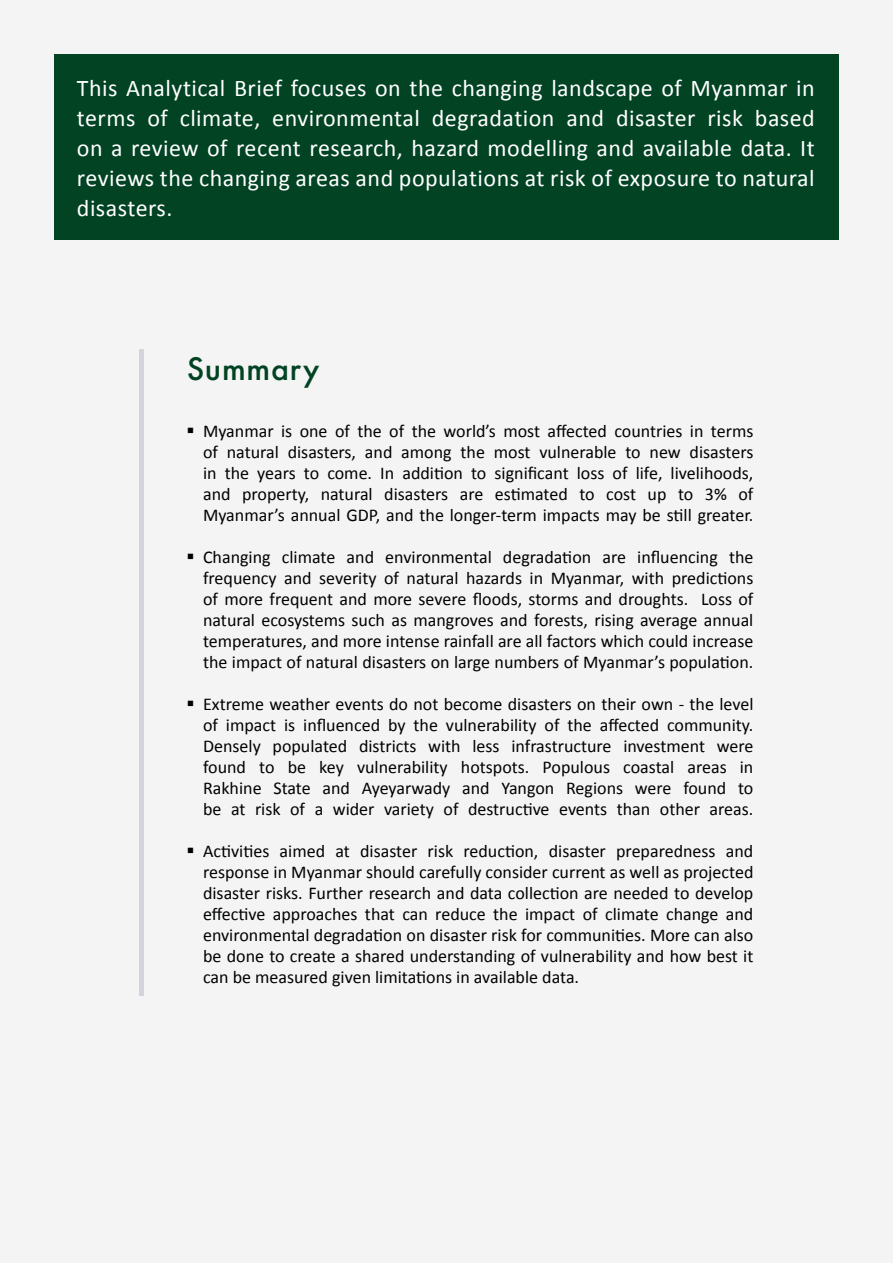
<style>
.page{position:relative;width:893px;height:1263px;background:#f4f4f4}
.page>*{position:absolute;margin:0;border:0;box-sizing:border-box;transform-origin:0 0}
.t1{font:500 30px "Futura";letter-spacing:.025em;color:#014323}
.t2{font:24px/30px "Calibri";letter-spacing:.02em;color:#fff;text-align:justify}
.t3{font:18px/21px "Calibri";color:#000101;text-align:justify}
</style>
<div class="page">
<div style="left:54px;top:54px;width:785px;height:185px;background:#014323"></div>
<hr style="left:140px;top:349px;width:4px;height:647px;background:#d3d3dc">
<p class="t2" style="left:77px;top:72px;width:739px">This Analytical Brief focuses on the changing landscape of Myanmar in terms of climate, environmental degradation and disaster risk based on a review of recent research, hazard modelling and available data. It reviews the changing areas and populations at risk of exposure to natural disasters.</p>
<h1 class="t1" style="left:187px;top:348px;width:134px">Summary</h1>
<p class="t3" style="left:203px;top:420px;width:552px">Myanmar is one of the of the world’s most affected countries in terms of natural disasters, and among the most vulnerable to new disasters in the years to come. In addition to significant loss of life, livelihoods, and property, natural disasters are estimated to cost up to 3% of Myanmar’s annual GDP, and the longer-term impacts may be still greater.</p>
<p class="t3" style="left:203px;top:546px;width:552px">Changing climate and environmental degradation are influencing the frequency and severity of natural hazards in Myanmar, with predictions of more frequent and more severe floods, storms and droughts. Loss of natural ecosystems such as mangroves and forests, rising average annual temperatures, and more intense rainfall are all factors which could increase the impact of natural disasters on large numbers of Myanmar’s population.</p>
<p class="t3" style="left:203px;top:693px;width:552px">Extreme weather events do not become disasters on their own - the level of impact is influenced by the vulnerability of the affected community.<br>Densely populated districts with less infrastructure investment were found to be key vulnerability hotspots. Populous coastal areas in Rakhine State and Ayeyarwady and Yangon Regions were found to be at risk of a wider variety of destructive events than other areas.</p>
<p class="t3" style="left:203px;top:840px;width:552px">Activities aimed at disaster risk reduction, disaster preparedness and response in Myanmar should carefully consider current as well as projected disaster risks. Further research and data collection are needed to develop effective approaches that can reduce the impact of climate change and environmental degradation on disaster risk for communities. More can also be done to create a shared understanding of vulnerability and how best it can be measured given limitations in available data.</p>
</div>
